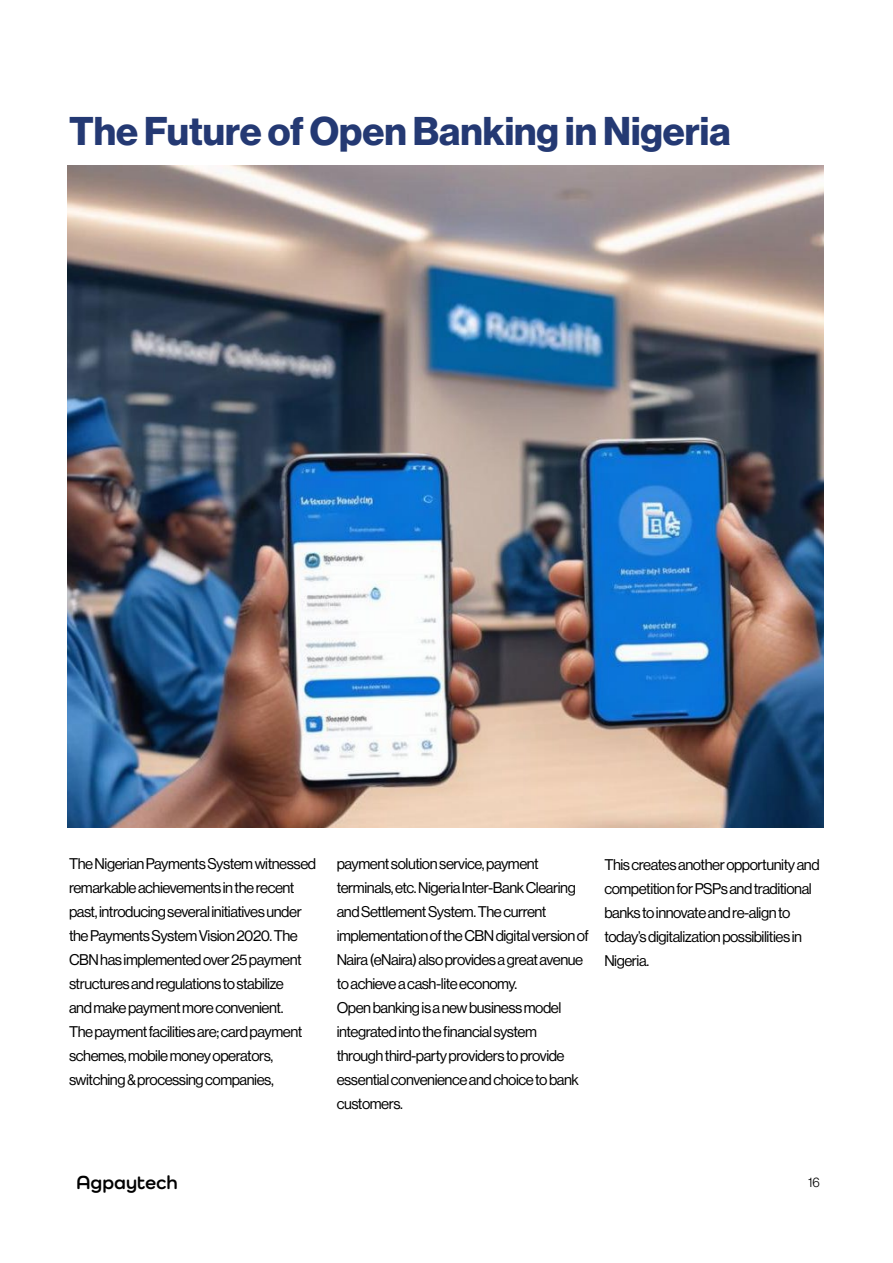
<style>
.page{position:relative;width:893px;height:1263px;background:#fff}
.page>*{position:absolute;margin:0;border:0;box-sizing:border-box;transform-origin:0 0}
.t1{font:700 39.3px "Neue Haas Display";color:#243973}
.t2{font:700 19.5px "Como";color:#000}
.t3{font:15.15px/24px "Neue Haas Display";letter-spacing:-.03em;color:#000}
.t4{font:300 13.5px "Neue Haas Display";color:#000}
</style>
<div class="page">
<img style="left:68px;top:166px;width:756px;height:661px">
<h1 class="t1" style="left:69px;top:108px;width:663px">The Future of Open Banking in Nigeria</h1>
<p class="t3" style="left:69px;top:852px;width:249px">The Nigerian Payments System witnessed remarkable achievements in the recent past, introducing several initiatives under the Payments System Vision 2020. The CBN has implemented over 25 payment structures and regulations to stabilize<br>and make payment more convenient.<br>The payment facilities are; card payment schemes, mobile money operators, switching &amp; processing companies,</p>
<p class="t3" style="left:337px;top:852px;width:254px">payment solution service, payment terminals, etc. Nigeria Inter-Bank Clearing and Settlement System. The current implementation of the CBN digital version of Naira (eNaira) also provides a great avenue to achieve a cash-lite economy.<br>Open banking is a new business model integrated into the financial system<br>through third-party providers to provide essential convenience and choice to bank customers.</p>
<p class="t3" style="left:604px;top:853px;width:217px">This creates another opportunity and competition for PSPs and traditional banks to innovate and re-align to today’s digitalization possibilities in<br>Nigeria.</p>
<p class="t2" style="left:76px;top:1170px;width:103px">Agpaytech</p>
<p class="t4" style="left:808px;top:1174px;width:13px">16</p>
</div>
